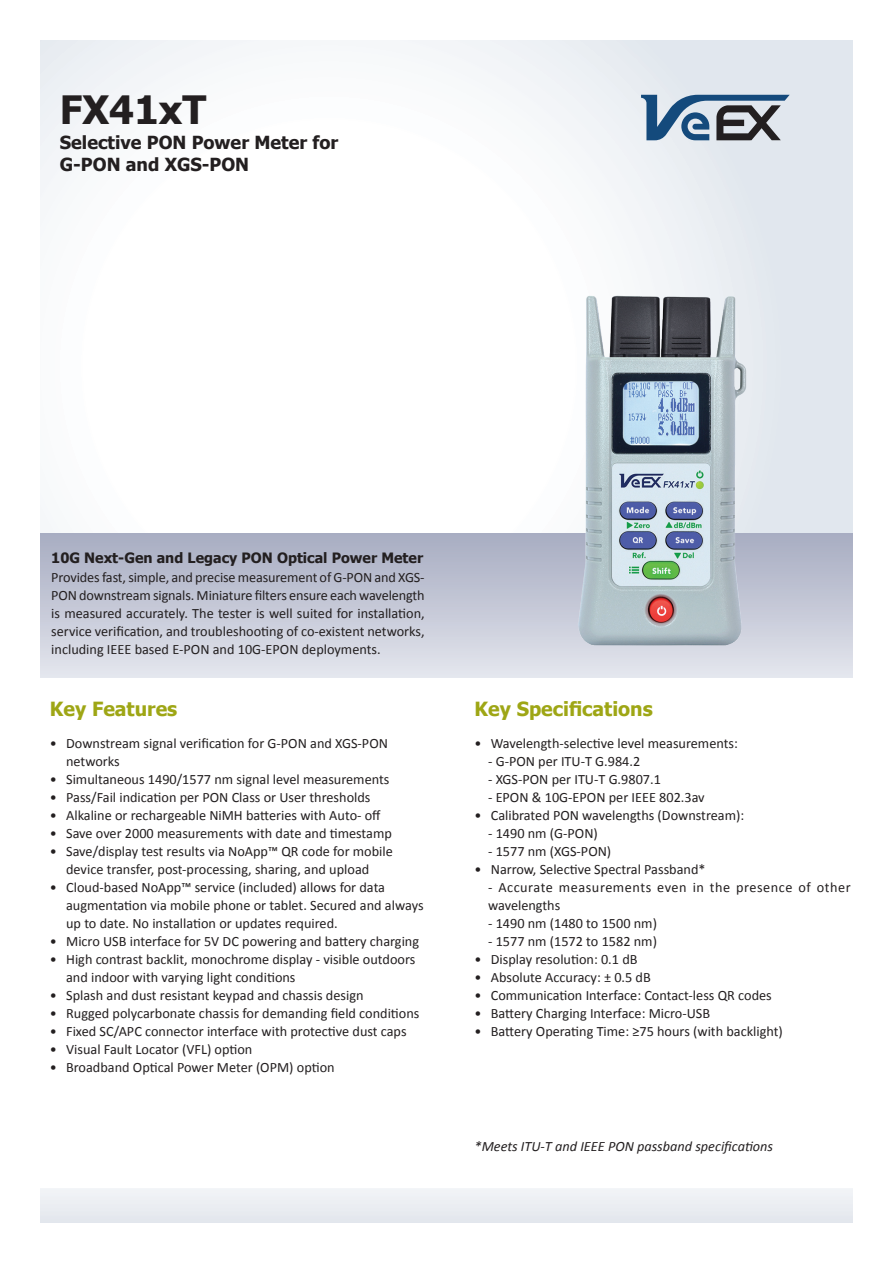
<style>
.page{position:relative;width:893px;height:1263px;background:#fff}
.page>*{position:absolute;margin:0;border:0;box-sizing:border-box;transform-origin:0 0}
.t1{font:700 39px "Tahoma";color:#231f20}
.t2{font:700 19.5px "Tahoma";color:#9ea615}
.t3{font:700 18px/21.6px "Tahoma";color:#231f20}
.t4{font:14.25px/18px "Calibri";color:#231f20}
.t5{font:14.25px/18px "Calibri";letter-spacing:.04em;color:#231f20}
.t6{font:italic 14.25px "Calibri";color:#231f20}
.t7{font:700 14.25px "Tahoma";color:#231f20}
</style>
<div class="page">
<div style="left:40px;top:1188px;width:813px;height:34px;background:#eaedf2"></div>
<div style="left:40px;top:531px;width:813px;height:147px;background:linear-gradient(to bottom,#a6abc0,#e3e6ed)"></div>
<div style="left:40px;top:41px;width:813px;height:491px;background:linear-gradient(to right,#fff,#e7ecf1)"></div>
<svg style="left:641px;top:95px;width:149px;height:45px;background:#7f91a4"></svg>
<img style="left:578px;top:296px;width:170px;height:350px">
<h1 class="t1" style="left:60px;top:83px;width:148px">FX41xT</h1>
<p class="t3" style="left:60px;top:130px;width:280px">Selective PON Power Meter for<br>G-PON and XGS-PON</p>
<p class="t7" style="left:51px;top:548px;width:373px">10G Next-Gen and Legacy PON Optical Power Meter</p>
<p class="t4" style="left:51px;top:568px;width:375px;text-align:justify">Provides fast, simple, and precise measurement of G-PON and XGS-PON downstream signals. Miniature filters ensure each wavelength is measured accurately. The tester is well suited for installation, service verification, and troubleshooting of co-existent networks, including IEEE based E-PON and 10G-EPON deployments.</p>
<h2 class="t2" style="left:50px;top:695px;width:129px">Key Features</h2>
<p class="t4" style="left:66px;top:734px;width:323px;text-indent:-16px">• Downstream signal verification for G-PON and XGS-PON networks</p>
<p class="t4" style="left:50px;top:770px;width:341px">• Simultaneous 1490/1577 nm signal level measurements</p>
<p class="t4" style="left:50px;top:788px;width:322px">• Pass/Fail indication per PON Class or User thresholds</p>
<p class="t4" style="left:50px;top:806px;width:332px">• Alkaline or rechargeable NiMH batteries with Auto- off</p>
<p class="t4" style="left:50px;top:824px;width:343px">• Save over 2000 measurements with date and timestamp</p>
<p class="t4" style="left:50px;top:842px;width:344px;text-align:center">• Save/display test results via NoApp™ QR code for mobile device transfer, post-processing, sharing, and upload</p>
<p class="t4" style="left:66px;top:878px;width:359px;text-indent:-16px">• Cloud-based NoApp™ service (included) allows for data augmentation via mobile phone or tablet. Secured and always up to date. No installation or updates required.</p>
<p class="t4" style="left:50px;top:932px;width:371px">• Micro USB interface for 5V DC powering and battery charging</p>
<p class="t4" style="left:66px;top:950px;width:351px;text-indent:-16px">• High contrast backlit, monochrome display - visible outdoors and indoor with varying light conditions</p>
<p class="t4" style="left:50px;top:986px;width:315px">• Splash and dust resistant keypad and chassis design</p>
<p class="t4" style="left:50px;top:1004px;width:371px">• Rugged polycarbonate chassis for demanding field conditions</p>
<p class="t4" style="left:50px;top:1022px;width:358px">• Fixed SC/APC connector interface with protective dust caps</p>
<p class="t4" style="left:50px;top:1040px;width:204px">• Visual Fault Locator (VFL) option</p>
<p class="t4" style="left:50px;top:1057px;width:286px">• Broadband Optical Power Meter (OPM) option</p>
<h2 class="t2" style="left:475px;top:695px;width:180px">Key Specifications</h2>
<p class="t4" style="left:475px;top:734px;width:265px">• Wavelength-selective level measurements:</p>
<p class="t4" style="left:488px;top:752px;width:154px">- G-PON per ITU-T G.984.2</p>
<p class="t4" style="left:488px;top:770px;width:174px">- XGS-PON per ITU-T G.9807.1</p>
<p class="t4" style="left:488px;top:788px;width:218px">- EPON &amp; 10G-EPON per IEEE 802.3av</p>
<p class="t4" style="left:475px;top:806px;width:271px">• Calibrated PON wavelengths (Downstream):</p>
<p class="t4" style="left:488px;top:824px;width:111px">- 1490 nm (G-PON)</p>
<p class="t4" style="left:488px;top:842px;width:125px">- 1577 nm (XGS-PON)</p>
<p class="t4" style="left:475px;top:860px;width:233px">• Narrow, Selective Spectral Passband*</p>
<p class="t5" style="left:488px;top:878px;width:364px">- Accurate measurements even in the presence of other wavelengths</p>
<p class="t4" style="left:488px;top:914px;width:170px">- 1490 nm (1480 to 1500 nm)</p>
<p class="t4" style="left:488px;top:932px;width:170px">- 1577 nm (1572 to 1582 nm)</p>
<p class="t4" style="left:475px;top:950px;width:164px">• Display resolution: 0.1 dB</p>
<p class="t4" style="left:475px;top:968px;width:178px">• Absolute Accuracy: ± 0.5 dB</p>
<p class="t4" style="left:475px;top:986px;width:299px">• Communication Interface: Contact-less QR codes</p>
<p class="t4" style="left:475px;top:1004px;width:237px">• Battery Charging Interface: Micro-USB</p>
<p class="t4" style="left:475px;top:1022px;width:310px">• Battery Operating Time: ≥75 hours (with backlight)</p>
<p class="t6" style="left:475px;top:1136px;width:300px">*Meets ITU-T and IEEE PON passband specifications</p>
</div>
